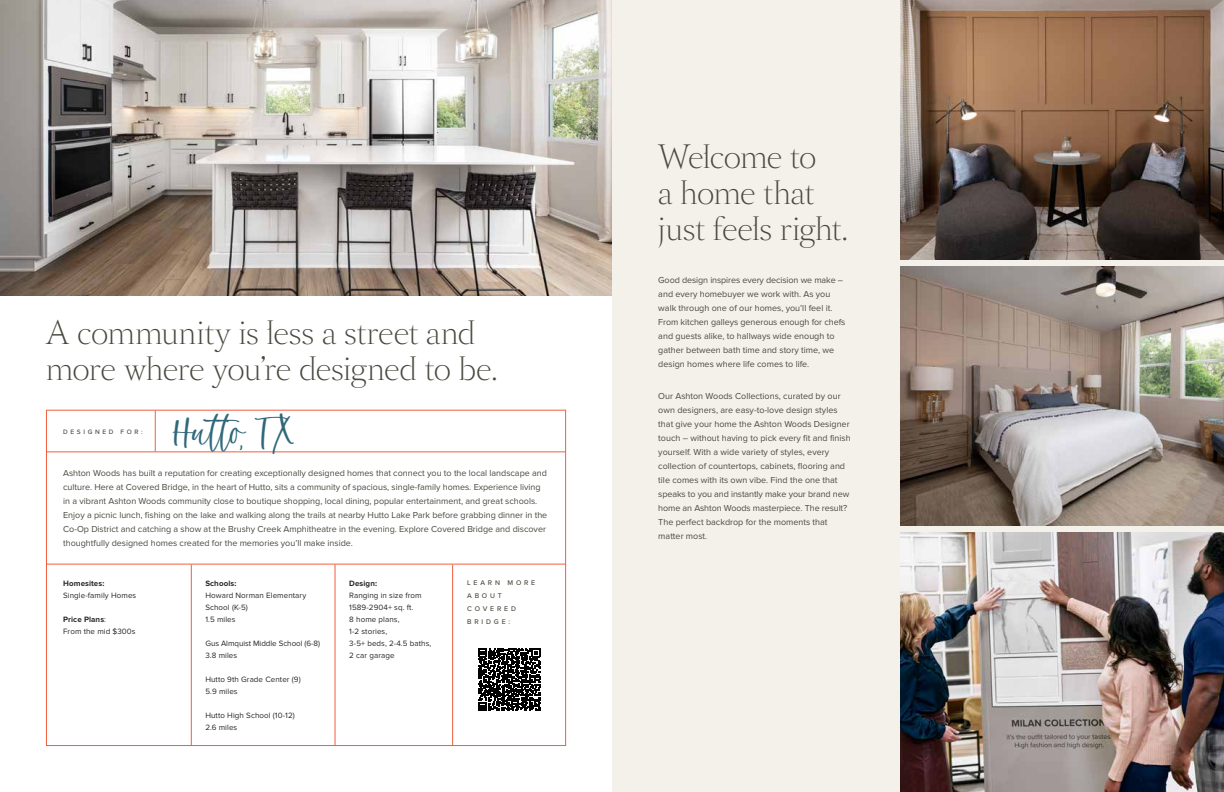
<style>
.page{position:relative;width:1224px;height:792px;background:#fff}
.page>*{position:absolute;margin:0;border:0;box-sizing:border-box;transform-origin:0 0}
.t1{font:49px "Barley";color:#2f687a}
.t2{font:300 30px/36px "Sang Bleu OG Serif";letter-spacing:-.02em;color:#4a4940}
.t3{font:9px/14px "Proxima Nova";color:#4a4940}
.t4{font:8px/12px "Proxima Nova";letter-spacing:.01em;color:#292829}
.t5{font:700 8px "Proxima Nova";letter-spacing:.01em;color:#292829}
.t6{font:500 7px/13px "Proxima Nova";letter-spacing:.4em;color:#4a4940}
.t7{font:500 6.6px "Proxima Nova";letter-spacing:.4em;color:#4a4940}
.s1{font-weight:700}
</style>
<div class="page">
<div style="left:612px;top:0;width:612px;height:792px;background:#f4f1eb"></div>
<img style="left:900px;top:0;width:324px;height:260px">
<img style="left:900px;top:266px;width:324px;height:260px">
<img style="left:900px;top:532px;width:324px;height:260px">
<img style="left:0;top:0;width:612px;height:296px">
<hr style="left:46px;top:451px;width:520px;height:1px;background:#f15f3d">
<hr style="left:46px;top:564px;width:520px;height:1px;background:#f15f3d">
<hr style="left:155px;top:410px;width:1px;height:42px;background:#f15f3d">
<svg style="left:478px;top:648px;width:63px;height:63px"></svg>
<hr style="left:191px;top:564px;width:1px;height:182px;background:#f15f3d">
<hr style="left:335px;top:564px;width:1px;height:182px;background:#f15f3d">
<hr style="left:452px;top:564px;width:1px;height:182px;background:#f15f3d">
<h2 class="t2" style="left:46px;top:316px;width:453px">A community is less a street and more where you’re designed to be.</h2>
<h1 class="t1" style="left:172px;top:406px;width:124px">Hutto, TX</h1>
<p class="t7" style="left:63px;top:427px;width:81px">DESIGNED FOR:</p>
<p class="t3" style="left:63px;top:466px;width:486px">Ashton Woods has built a reputation for creating exceptionally designed homes that connect you to the local landscape and culture. Here at Covered Bridge, in the heart of Hutto, sits a community of spacious, single-family homes. Experience living in a vibrant Ashton Woods community close to boutique shopping, local dining, popular entertainment, and great schools.<br>Enjoy a picnic lunch, fishing on the lake and walking along the trails at nearby Hutto Lake Park before grabbing dinner in the Co-Op District and catching a show at the Brushy Creek Amphitheatre in the evening. Explore Covered Bridge and discover thoughtfully designed homes created for the memories you’ll make inside.</p>
<p class="t5" style="left:63px;top:579px;width:43px">Homesites:</p>
<p class="t4" style="left:63px;top:589px;width:75px">Single-family Homes</p>
<p class="t4" style="left:63px;top:613px;width:74px"><span class="s1">Price Plans</span>:<br>From the mid $300s</p>
<p class="t6" style="left:467px;top:576px;width:70px">LEARN MORE<br>ABOUT<br>COVERED<br>BRIDGE:</p>
<p class="t5" style="left:349px;top:579px;width:29px">Design:</p>
<p class="t4" style="left:349px;top:589px;width:84px">Ranging in size from<br>1589-2904+ sq. ft.<br>8 home plans,<br>1-2 stories,<br>3-5+ beds, 2-4.5 baths,<br>2 car garage</p>
<p class="t5" style="left:205px;top:579px;width:33px">Schools:</p>
<p class="t4" style="left:205px;top:589px;width:102px">Howard Norman Elementary<br>School (K-5)<br>1.5 miles</p>
<p class="t4" style="left:205px;top:637px;width:116px">Gus Almquist Middle School (6-8)<br>3.8 miles</p>
<p class="t4" style="left:205px;top:673px;width:97px">Hutto 9th Grade Center (9)<br>5.9 miles</p>
<p class="t4" style="left:205px;top:709px;width:91px">Hutto High School (10-12)<br>2.6 miles</p>
<h2 class="t2" style="left:658px;top:140px;width:192px">Welcome to<br>a home that just feels right.</h2>
<p class="t3" style="left:658px;top:273px;width:189px">Good design inspires every decision we make – and every homebuyer we work with. As you walk through one of our homes, you’ll feel it.<br>From kitchen galleys generous enough for chefs and guests alike, to hallways wide enough to gather between bath time and story time, we design homes where life comes to life.</p>
<p class="t3" style="left:658px;top:389px;width:194px">Our Ashton Woods Collections, curated by our own designers, are easy-to-love design styles that give your home the Ashton Woods Designer touch – without having to pick every fit and finish yourself. With a wide variety of styles, every collection of countertops, cabinets, flooring and tile comes with its own vibe. Find the one that speaks to you and instantly make your brand new home an Ashton Woods masterpiece. The result?<br>The perfect backdrop for the moments that matter most.</p>
</div>
